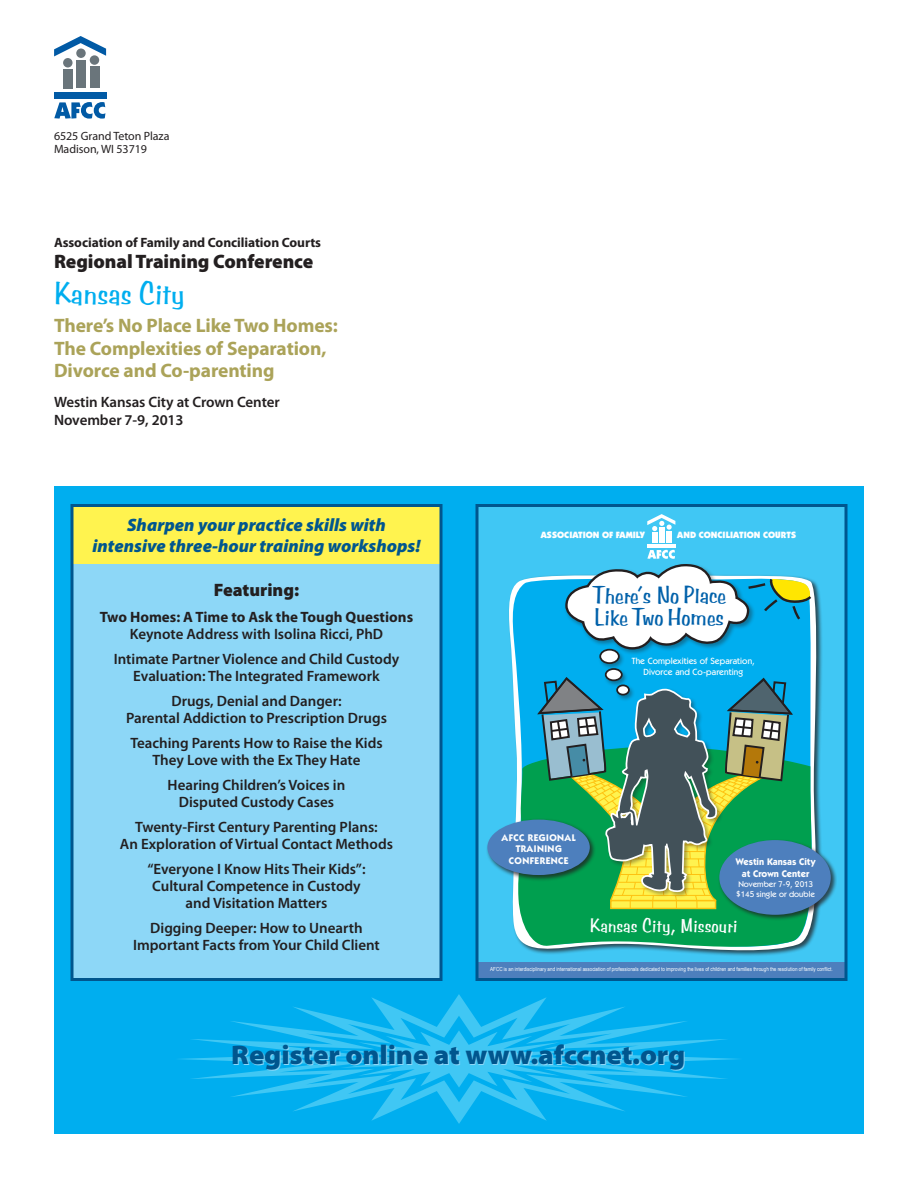
<style>
.page{position:relative;width:918px;height:1188px;background:#fff}
.page>*{position:absolute;margin:0;border:0;box-sizing:border-box;transform-origin:0 0}
.Myriad_18{font:31.5px "Cg Benguiat Frisky";letter-spacing:-.005em;color:#00aeef}
.Myriad_12_Sub{font:900 semi-expanded 27px "Myriad Pro";letter-spacing:-.005em;color:#8dd7f7}
.t1{font:24.15px/22.4px "Cg Benguiat Frisky";letter-spacing:-.01em;color:#0161aa}
.t2{font:700 19.5px/22.5px "Myriad Pro";letter-spacing:-.005em;color:#aba359}
.Myriad_Head{font:900 19.5px "Myriad Pro";letter-spacing:-.02em;color:#231f20}
.t3{font:19.35px "Cg Benguiat Frisky";color:#fff}
.t4{font:italic 900 18px/21px "Myriad Pro";color:#00568e;text-align:center}
.t5{font:900 18px "Myriad Pro";color:#231f20}
.t6{font:600 15px/17.2px "Myriad Pro";color:#231f20;text-align:center}
.t7{font:700 15px/17.2px "Myriad Pro";color:#231f20;text-align:center}
.Myriad_Head-2{font:700 13.5px "Myriad Pro";letter-spacing:-.005em;color:#231f20}
.Myriad_12_Sub-2{font:12px/13.5px "Myriad Pro";letter-spacing:-.005em;color:#231f20}
.t8{font:700 9.6px/11.6px "Kabel IT Cby BT";letter-spacing:.05em;color:#fff;text-align:center}
.t9{font:700 9.6px/11.6px "Kabel IT Cby BT";letter-spacing:.005em;color:#fff;text-align:center}
.t10{font:900 9.15px "Itc Kabel";color:#fff}
.t11{font:500 9px/10.8px "Kabel IT Cby BT";letter-spacing:.01em;color:#fff;text-align:center}
.t12{font:500 8.4px/10.1px "Kabel IT Cby BT";letter-spacing:.005em;color:#fff}
.t13{font:5.55px "Arial Narrow";color:#fff}
.s1{font-weight:600}
</style>
<div class="page">
<div style="left:54px;top:92px;width:52px;height:6px;background:#015aa5"></div>
<svg style="left:54px;top:36px;width:52px;height:20px"></svg>
<svg style="left:54px;top:102px;width:51px;height:17px"></svg>
<div style="left:76px;top:60px;width:10px;height:28px;background:#6a757b"></div>
<div style="left:63px;top:69px;width:10px;height:19px;background:#6a757b"></div>
<div style="left:90px;top:67px;width:9px;height:21px;background:#6a757b"></div>
<div style="left:76px;top:49px;width:10px;height:9px;background:#6a757b;border-radius:50%"></div>
<div style="left:90px;top:55px;width:9px;height:10px;background:#6a757b;border-radius:50%"></div>
<div style="left:63px;top:58px;width:10px;height:9px;background:#6a757b;border-radius:50%"></div>
<div style="left:54px;top:486px;width:810px;height:648px;background:#00aeef"></div>
<svg style="left:180px;top:994px;width:558px;height:130px"></svg>
<svg style="left:270px;top:1016px;width:378px;height:86px"></svg>
<div style="left:72px;top:504px;width:369px;height:477px;background:#8dd7f7"></div>
<div style="left:72px;top:504px;width:369px;height:60px;background:#fff34f"></div>
<div style="left:70px;top:504px;width:372px;height:477px;border:3px solid #00568e"></div>
<div style="left:477px;top:505px;width:369px;height:460px;background:#40c7f4"></div>
<hr style="left:647px;top:544px;width:29px;height:4px;background:#fff">
<div style="left:659px;top:527px;width:5px;height:15px;background:#fff"></div>
<div style="left:652px;top:532px;width:5px;height:10px;background:#fff"></div>
<div style="left:667px;top:531px;width:5px;height:11px;background:#fff"></div>
<svg style="left:647px;top:514px;width:28px;height:17px"></svg>
<svg style="left:511px;top:576px;width:307px;height:373px;background:#2cb8ec"></svg>
<svg style="left:517px;top:746px;width:301px;height:203px;background:#3cb090"></svg>
<div style="left:477px;top:962px;width:369px;height:18px;background:#4d7fbd"></div>
<div style="left:486px;top:818px;width:110px;height:64px;background:#231f20;opacity:.75"></div>
<div style="left:487px;top:820px;width:103px;height:55px;background:#4d7fbd;border-radius:50%"></div>
<div style="left:718px;top:839px;width:119px;height:82px;background:#231f20;opacity:.75"></div>
<div style="left:719px;top:840px;width:112px;height:75px;background:#4d7fbd;border-radius:50%"></div>
<div style="left:564px;top:563px;width:191px;height:139px;background:#00aeef"></div>
<svg style="left:565px;top:550px;width:249px;height:101px"></svg>
<div style="left:600px;top:650px;width:19px;height:13px;background:#fff;border-radius:50%"></div>
<div style="left:599px;top:649px;width:21px;height:15px;border:2px solid #231f20;border-radius:50%"></div>
<div style="left:606px;top:669px;width:16px;height:11px;background:#fff;border-radius:50%"></div>
<div style="left:605px;top:668px;width:18px;height:13px;border:2px solid #231f20;border-radius:50%"></div>
<svg style="left:536px;top:676px;width:258px;height:278px"></svg>
<div style="left:476px;top:504px;width:372px;height:477px;border:3px solid #00568e"></div>
<p class="Myriad_12_Sub-2" style="left:54px;top:129px;width:117px">6525 Grand Teton Plaza<br>Madison, WI 53719</p>
<p class="Myriad_Head-2" style="left:54px;top:233px;width:269px">Association of Family and Conciliation Courts</p>
<p class="Myriad_Head" style="left:54px;top:250px;width:261px">Regional Training Conference</p>
<p class="Myriad_18" style="left:54px;top:273px;width:133px">Kansas City</p>
<p class="t2" style="left:54px;top:314px;width:285px">There’s No Place Like Two Homes:<br>The Complexities of Separation,<br>Divorce and Co-parenting</p>
<p class="t6" style="left:54px;top:393px;width:227px;line-height:18px;text-align:left">Westin Kansas City at Crown Center<br>November 7-9, 2013</p>
<p class="t4" style="left:93px;top:515px;width:329px">Sharpen your practice skills with intensive three-hour training workshops!</p>
<p class="t5" style="left:214px;top:579px;width:87px">Featuring:</p>
<p class="t7" style="left:100px;top:608px;width:315px">Two Homes: A Time to Ask the Tough Questions<br><span class="s1">Keynote Address with Isolina Ricci, PhD</span></p>
<p class="t6" style="left:114px;top:650px;width:287px">Intimate Partner Violence and Child Custody<br>Evaluation: The Integrated Framework</p>
<p class="t6" style="left:126px;top:692px;width:262px">Drugs, Denial and Danger:<br>Parental Addiction to Prescription Drugs</p>
<p class="t6" style="left:130px;top:734px;width:254px">Teaching Parents How to Raise the Kids<br>They Love with the Ex They Hate</p>
<p class="t6" style="left:168px;top:776px;width:179px">Hearing Children’s Voices in<br>Disputed Custody Cases</p>
<p class="t6" style="left:120px;top:818px;width:275px">Twenty-First Century Parenting Plans:<br>An Exploration of Virtual Contact Methods</p>
<p class="t6" style="left:147px;top:860px;width:220px">“Everyone I Know Hits Their Kids”:<br>Cultural Competence in Custody and Visitation Matters</p>
<p class="t6" style="left:133px;top:919px;width:248px">Digging Deeper: How to Unearth<br>Important Facts from Your Child Client</p>
<p class="t10" style="left:541px;top:530px;width:106px">ASSOCIATION OF FAMILY</p>
<p class="t10" style="left:677px;top:530px;width:120px">AND CONCILIATION COURTS</p>
<h3 class="t1" style="left:592px;top:583px;width:135px">There’s No Place<br>Like Two Homes</h3>
<p class="t11" style="left:632px;top:656px;width:124px">The Complexities of Separation,<br>Divorce and Co-parenting</p>
<p class="t8" style="left:502px;top:831px;width:76px">AFCC REGIONAL<br>TRAINING<br>CONFERENCE</p>
<p class="t9" style="left:736px;top:856px;width:81px">Westin Kansas City at Crown Center</p>
<p class="t12" style="left:736px;top:879px;width:80px">November 7-9, 2013 $145 single or double</p>
<p class="t3" style="left:590px;top:913px;width:149px">Kansas City, Missouri</p>
<p class="t13" style="left:490px;top:966px;width:344px">AFCC is an interdisciplinary and international association of professionals dedicated to improving the lives of children and families through the resolution of family conflict.</p>
<p class="Myriad_12_Sub" style="left:232px;top:1040px;width:456px">Register online at www.afccnet.org</p>
</div>
